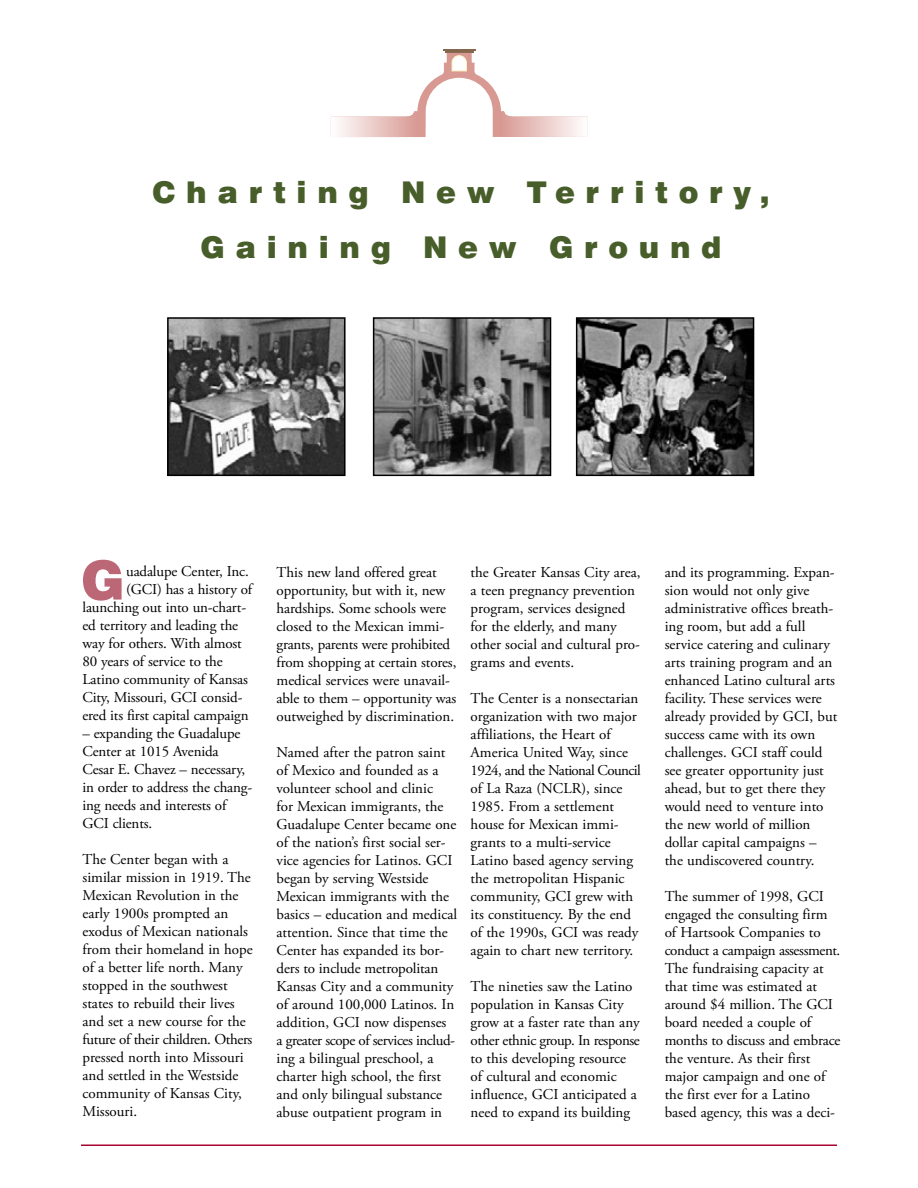
<style>
.page{position:relative;width:918px;height:1188px;background:#fff}
.page>*{position:absolute;margin:0;border:0;box-sizing:border-box;transform-origin:0 0}
.t1{font:900 54px "Swiss 721 BT";color:#bc6776}
.t2{font:900 30px/55.5px "Swiss 721 BT";letter-spacing:.355em;color:#485e2a;text-align:center}
.t3{font:15px/18px "Adobe Garamond Pro";color:#000}
</style>
<div class="page">
<hr style="left:81px;top:1144px;width:756px;height:2px;background:#a90533">
<hr style="left:443px;top:49px;width:32px;height:2px;background:#84664d">
<hr style="left:445px;top:51px;width:29px;height:2px;background:#84664d">
<svg style="left:331px;top:53px;width:257px;height:84px"></svg>
<img style="left:376px;top:320px;width:172px;height:153px">
<div style="left:373px;top:317px;width:178px;height:159px;border:2px solid #000"></div>
<img style="left:170px;top:320px;width:173px;height:153px">
<div style="left:167px;top:317px;width:179px;height:159px;border:2px solid #000"></div>
<img style="left:579px;top:320px;width:172px;height:153px">
<div style="left:576px;top:317px;width:178px;height:159px;border:2px solid #000"></div>
<h2 class="t2" style="left:152px;top:164px;width:619px">Charting New Territory,<br>Gaining New Ground</h2>
<h1 class="t1" style="left:81px;top:547px;width:46px">G</h1>
<p class="t3" style="left:126px;top:563px;width:124px">uadalupe Center, Inc.</p>
<p class="t3" style="left:126px;top:581px;width:128px">(GCI) has a history of</p>
<p class="t3" style="left:83px;top:599px;width:165px">launching out into un-chart-</p>
<p class="t3" style="left:83px;top:617px;width:157px">ed territory and leading the</p>
<p class="t3" style="left:83px;top:635px;width:161px">way for others. With almost</p>
<p class="t3" style="left:83px;top:653px;width:142px">80 years of service to the</p>
<p class="t3" style="left:83px;top:671px;width:167px">Latino community of Kansas</p>
<p class="t3" style="left:83px;top:689px;width:162px">City, Missouri, GCI consid-</p>
<p class="t3" style="left:83px;top:707px;width:168px">ered its first capital campaign</p>
<p class="t3" style="left:83px;top:725px;width:171px">– expanding the Guadalupe<br>Center at 1015 Avenida<br>Cesar E. Chavez – necessary, in order to address the chang&shy;ing needs and interests of<br>GCI clients.</p>
<p class="t3" style="left:83px;top:851px;width:172px">The Center began with a similar mission in 1919. The<br>Mexican Revolution in the early 1900s prompted an exodus of Mexican nationals from their homeland in hope of a better life north. Many stopped in the southwest states to rebuild their lives and set a new course for the future of their children. Others pressed north into Missouri and settled in the Westside community of Kansas City,<br>Missouri.</p>
<p class="t3" style="left:277px;top:564px;width:181px">This new land offered great opportunity, but with it, new hardships. Some schools were closed to the Mexican immi&shy;grants, parents were prohibited from shopping at certain stores, medical services were unavail&shy;able to them – opportunity was outweighed by discrimination.</p>
<p class="t3" style="left:277px;top:744px;width:182px">Named after the patron saint of Mexico and founded as a volunteer school and clinic<br>for Mexican immigrants, the<br>Guadalupe Center became one of the nation’s first social ser&shy;vice agencies for Latinos. GCI began by serving Westside<br>Mexican immigrants with the basics – education and medical attention. Since that time the<br>Center has expanded its bor&shy;ders to include metropolitan<br>Kansas City and a community of around 100,000 Latinos. In addition, GCI now dispenses<br>a greater scope of services includ&shy;ing a bilingual preschool, a charter high school, the first and only bilingual substance abuse outpatient program in</p>
<p class="t3" style="left:471px;top:564px;width:171px">the Greater Kansas City area, a teen pregnancy prevention program, services designed for the elderly, and many other social and cultural pro&shy;grams and events.</p>
<p class="t3" style="left:471px;top:690px;width:172px">The Center is a nonsectarian organization with two major affiliations, the Heart of<br>America United Way, since<br>1924, and the National Council of La Raza (NCLR), since<br>1985. From a settlement house for Mexican immi&shy;grants to a multi-service<br>Latino based agency serving the metropolitan Hispanic community, GCI grew with its constituency. By the end of the 1990s, GCI was ready again to chart new territory.</p>
<p class="t3" style="left:471px;top:978px;width:171px">The nineties saw the Latino population in Kansas City grow at a faster rate than any other ethnic group. In response to this developing resource of cultural and economic influence, GCI anticipated a need to expand its building</p>
<p class="t3" style="left:665px;top:564px;width:174px">and its programming. Expan&shy;sion would not only give administrative offices breath&shy;ing room, but add a full service catering and culinary arts training program and an enhanced Latino cultural arts facility. These services were already provided by GCI, but success came with its own challenges. GCI staff could see greater opportunity just ahead, but to get there they would need to venture into the new world of million dollar capital campaigns – the undiscovered country.</p>
<p class="t3" style="left:665px;top:888px;width:177px">The summer of 1998, GCI engaged the consulting firm of Hartsook Companies to conduct a campaign assessment.<br>The fundraising capacity at that time was estimated at around $4 million. The GCI board needed a couple of months to discuss and embrace the venture. As their first major campaign and one of the first ever for a Latino based agency, this was a deci-</p>
</div>
